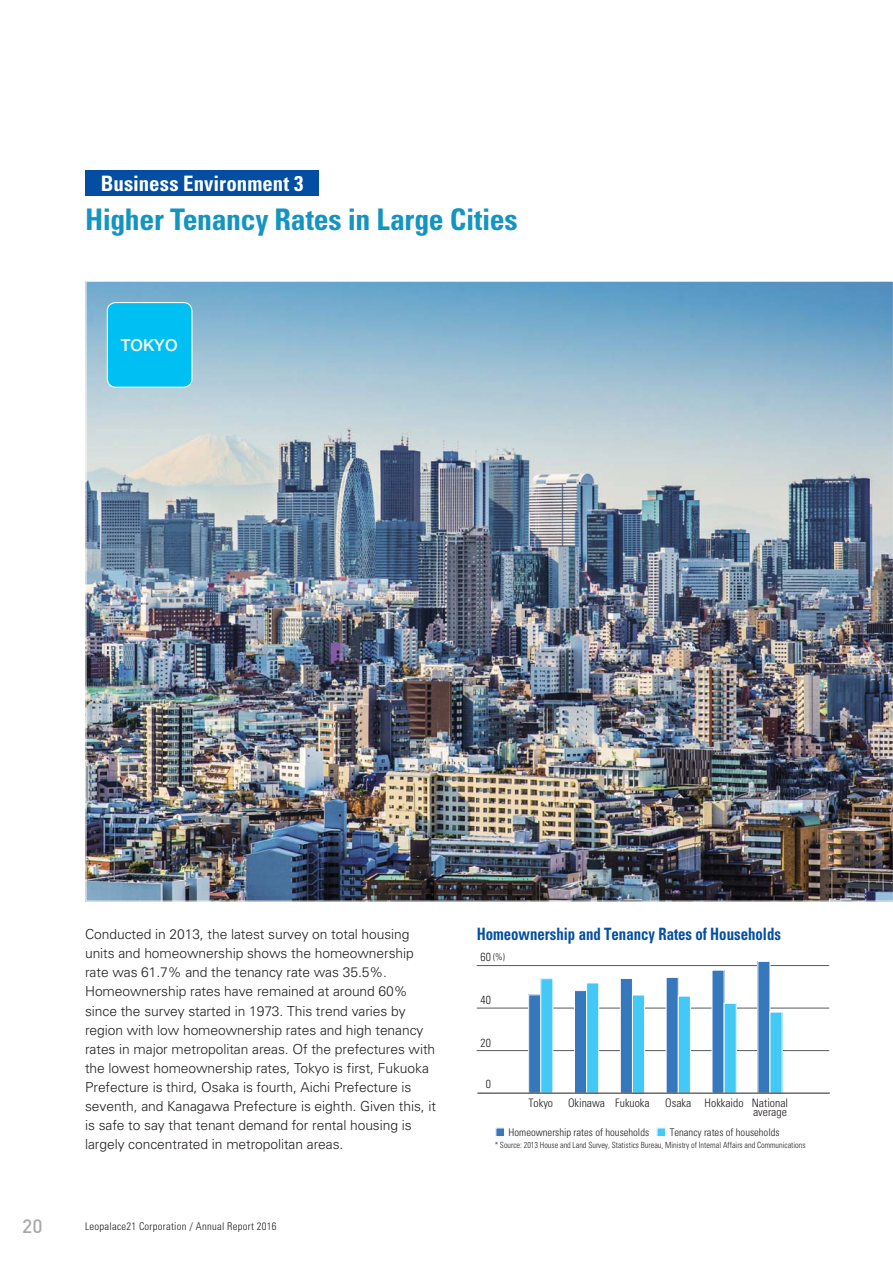
<style>
.page{position:relative;width:893px;height:1263px;background:#fff}
.page>*{position:absolute;margin:0;border:0;box-sizing:border-box;transform-origin:0 0}
.t1{font:700 condensed 29.7px "Univers";letter-spacing:-.01em;color:#1394c1}
.t2{font:700 condensed 21.3px "Univers";letter-spacing:.005em;color:#fff}
.t3{font:500 19.2px "DIN";color:#a7a9ac}
.t4{font:700 condensed 16.95px "Univers";color:#034ea2;scale:.87 1}
.t5{font:500 16.5px "Helvetica Neue";color:#fff}
.t6{font:300 13.8px/19.2px "Univers";letter-spacing:-.005em;color:#231f20}
.t7{font:300 condensed 11.7px/9.3px "Univers";color:#231f20;text-align:right}
.t8{font:300 condensed 10.65px "Univers";color:#231f20}
.t9{font:300 condensed 10.65px "Univers";letter-spacing:.025em;color:#231f20}
.t10{font:300 condensed 9.6px "Univers";color:#231f20}
.t11{font:300 condensed 8.55px "Univers";color:#231f20;scale:.95 1}
.s1{font-size:11.7px}
.s2{font-family:"UD Shin Go Pro Regular 90 pv RKSJ H";font-weight:400;font-stretch:normal;font-size:10.05px;color:#3777bc}
.s3{font-family:"UD Shin Go Pro Light 90 pv RKSJ H";font-weight:400;font-stretch:normal;font-size:10.05px;color:#44c8f5}
</style>
<div class="page">
<hr style="left:476px;top:1050px;width:353px;height:1px;background:#58595b">
<hr style="left:476px;top:1008px;width:353px;height:1px;background:#58595b">
<hr style="left:476px;top:965px;width:353px;height:1px;background:#58595b">
<div style="left:757px;top:961px;width:13px;height:132px;background:#3777bc"></div>
<div style="left:770px;top:1012px;width:12px;height:81px;background:#44c8f5"></div>
<div style="left:769px;top:1012px;width:13px;height:81px;border:1px solid #fff"></div>
<div style="left:528px;top:995px;width:12px;height:98px;background:#3777bc"></div>
<div style="left:528px;top:994px;width:13px;height:99px;border:1px solid #fff"></div>
<div style="left:540px;top:979px;width:13px;height:114px;background:#44c8f5"></div>
<div style="left:540px;top:978px;width:13px;height:115px;border:1px solid #fff"></div>
<div style="left:574px;top:991px;width:12px;height:102px;background:#3777bc"></div>
<div style="left:574px;top:990px;width:13px;height:103px;border:1px solid #fff"></div>
<div style="left:586px;top:983px;width:12px;height:110px;background:#44c8f5"></div>
<div style="left:586px;top:983px;width:13px;height:110px;border:1px solid #fff"></div>
<div style="left:666px;top:977px;width:12px;height:116px;background:#3777bc"></div>
<div style="left:665px;top:977px;width:13px;height:116px;border:1px solid #fff"></div>
<div style="left:678px;top:996px;width:12px;height:97px;background:#44c8f5"></div>
<div style="left:678px;top:996px;width:12px;height:97px;border:1px solid #fff"></div>
<div style="left:620px;top:978px;width:12px;height:115px;background:#3777bc"></div>
<div style="left:620px;top:978px;width:12px;height:115px;border:1px solid #fff"></div>
<div style="left:632px;top:995px;width:12px;height:98px;background:#44c8f5"></div>
<div style="left:632px;top:995px;width:13px;height:98px;border:1px solid #fff"></div>
<div style="left:712px;top:970px;width:12px;height:123px;background:#3777bc"></div>
<div style="left:711px;top:970px;width:13px;height:123px;border:1px solid #fff"></div>
<div style="left:724px;top:1003px;width:12px;height:90px;background:#44c8f5"></div>
<hr style="left:477px;top:1093px;width:352px;height:1px;background:#231f20">
<img style="left:85px;top:281px;width:807px;height:621px">
<div style="left:107px;top:303px;width:85px;height:84px;background:#00c0f3;border-radius:9px"></div>
<div style="left:107px;top:302px;width:85px;height:86px;border:1px solid #fff;border-radius:9px"></div>
<div style="left:85px;top:170px;width:234px;height:26px;background:#034ea2"></div>
<h2 class="t2" style="left:101px;top:176px;width:204px">Business Environment 3</h2>
<h1 class="t1" style="left:85px;top:209px;width:434px">Higher Tenancy Rates in Large Cities</h1>
<p class="t5" style="left:121px;top:339px;width:58px">TOKYO</p>
<p class="t6" style="left:85px;top:926px;width:352px">Conducted in 2013, the latest survey on total housing units and homeownership shows the homeownership rate was 61.7% and the tenancy rate was 35.5%.<br>Homeownership rates have remained at around 60% since the survey started in 1973. This trend varies by region with low homeownership rates and high tenancy rates in major metropolitan areas. Of the prefectures with the lowest homeownership rates, Tokyo is first, Fukuoka Prefecture is third, Osaka is fourth, Aichi Prefecture is seventh, and Kanagawa Prefecture is eighth. Given this, it is safe to say that tenant demand for rental housing is largely concentrated in metropolitan areas.</p>
<h3 class="t3" style="left:22px;top:1213px;width:22px">20</h3>
<p class="t9" style="left:85px;top:1222px;width:193px">Leopalace21 Corporation / Annual Report 2016</p>
<p class="t4" style="left:476px;top:928px;width:351px">Homeownership and Tenancy Rates of Households</p>
<p class="t10" style="left:480px;top:954px;width:26px"><span class="s1">60</span> (%)</p>
<p class="t7" style="left:480px;top:996px;width:12px">40</p>
<p class="t7" style="left:480px;top:1039px;width:12px">20</p>
<p class="t7" style="left:486px;top:1081px;width:7px">0</p>
<p class="t7" style="left:528px;top:1100px;width:26px">Tokyo</p>
<p class="t7" style="left:568px;top:1100px;width:83px">Okinawa Fukuoka</p>
<p class="t7" style="left:665px;top:1100px;width:124px">Osaka Hokkaido National average</p>
<p class="t8" style="left:495px;top:1129px;width:286px"><span class="s2">■</span> Homeownership rates of households <span class="s3">■</span> Tenancy rates of households</p>
<p class="t11" style="left:495px;top:1142px;width:328px">* Source: 2013 House and Land Survey, Statistics Bureau, Ministry of Internal Affairs and Communications</p>
</div>
